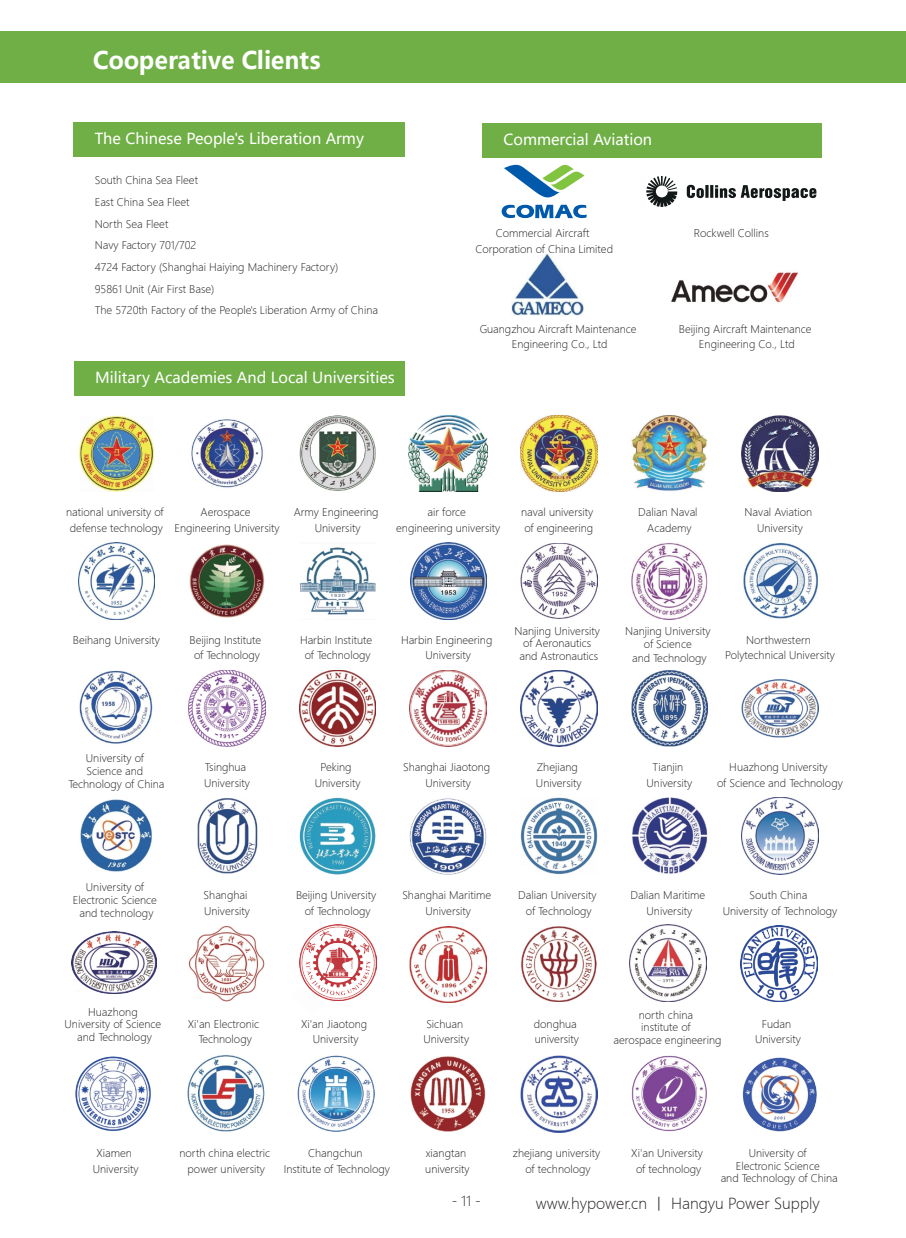
<style>
.page{position:relative;width:906px;height:1238px;background:#fff}
.page>*{position:absolute;margin:0;border:0;box-sizing:border-box;transform-origin:0 0}
.t1{font:700 24px "Microsoft Ya Hei";color:#fff}
.t2{font:15px "Microsoft Ya Hei";color:#fff}
.t3{font:300 15px "Microsoft Ya Hei";color:#241f1f}
.t4{font:300 13.5px "Microsoft Ya Hei";color:#262220}
.t5{font:300 10.5px/15.6px "Microsoft Ya Hei";color:#241f1f;text-align:center}
</style>
<div class="page">
<div style="left:0;top:31px;width:906px;height:52px;background:#70af46"></div>
<div style="left:73px;top:123px;width:331px;height:34px;background:#70af46"></div>
<svg style="left:646px;top:176px;width:31px;height:31px"></svg>
<svg style="left:687px;top:185px;width:129px;height:16px"></svg>
<svg style="left:501px;top:164px;width:86px;height:55px"></svg>
<img style="left:671px;top:272px;width:127px;height:30px">
<img style="left:511px;top:253px;width:73px;height:62px">
<div style="left:482px;top:124px;width:340px;height:34px;background:#70af46"></div>
<div style="left:74px;top:362px;width:330px;height:34px;background:#70af46"></div>
<img style="left:78px;top:542px;width:77px;height:77px">
<img style="left:189px;top:544px;width:76px;height:73px">
<img style="left:410px;top:542px;width:76px;height:77px">
<img style="left:300px;top:547px;width:76px;height:68px">
<img style="left:299px;top:797px;width:77px;height:77px">
<img style="left:79px;top:415px;width:75px;height:76px">
<img style="left:631px;top:543px;width:76px;height:76px">
<img style="left:520px;top:543px;width:77px;height:76px">
<img style="left:520px;top:415px;width:77px;height:76px">
<img style="left:631px;top:415px;width:76px;height:76px">
<img style="left:299px;top:415px;width:77px;height:76px">
<img style="left:409px;top:415px;width:78px;height:76px">
<img style="left:520px;top:670px;width:77px;height:76px">
<img style="left:631px;top:670px;width:76px;height:76px">
<img style="left:410px;top:670px;width:76px;height:76px">
<img style="left:79px;top:670px;width:74px;height:74px">
<img style="left:189px;top:670px;width:76px;height:76px">
<img style="left:80px;top:799px;width:72px;height:73px">
<img style="left:299px;top:670px;width:77px;height:76px">
<img style="left:197px;top:798px;width:60px;height:76px">
<img style="left:191px;top:419px;width:72px;height:69px">
<img style="left:410px;top:798px;width:76px;height:76px">
<img style="left:520px;top:798px;width:77px;height:76px">
<img style="left:632px;top:798px;width:75px;height:76px">
<img style="left:741px;top:415px;width:77px;height:76px">
<img style="left:743px;top:543px;width:75px;height:76px">
<img style="left:741px;top:679px;width:77px;height:58px">
<img style="left:741px;top:798px;width:77px;height:76px">
<img style="left:72px;top:931px;width:85px;height:62px">
<img style="left:188px;top:925px;width:77px;height:76px">
<img style="left:299px;top:924px;width:77px;height:76px">
<img style="left:299px;top:985px;width:23px;height:15px">
<img style="left:410px;top:926px;width:76px;height:76px">
<img style="left:521px;top:926px;width:76px;height:75px">
<img style="left:630px;top:924px;width:76px;height:77px">
<img style="left:740px;top:925px;width:77px;height:76px">
<img style="left:75px;top:1056px;width:76px;height:75px">
<img style="left:188px;top:1055px;width:76px;height:76px">
<img style="left:298px;top:1055px;width:76px;height:76px">
<img style="left:410px;top:1056px;width:76px;height:75px">
<img style="left:521px;top:1055px;width:76px;height:77px">
<img style="left:631px;top:1055px;width:76px;height:77px">
<img style="left:742px;top:1057px;width:75px;height:75px">
<h1 class="t1" style="left:93px;top:43px;width:229px">Cooperative Clients</h1>
<h2 class="t2" style="left:95px;top:129px;width:271px">The Chinese People's Liberation Army</h2>
<p class="t5" style="left:95px;top:170px;width:285px;line-height:21.6px;text-align:left">South China Sea Fleet<br>East China Sea Fleet<br>North Sea Fleet<br>Navy Factory 701/702<br>4724 Factory (Shanghai Haiying Machinery Factory)<br>95861 Unit (Air First Base)<br>The 5720th Factory of the People's Liberation Army of China</p>
<h2 class="t2" style="left:95px;top:368px;width:301px">Military Academies And Local Universities</h2>
<h2 class="t2" style="left:503px;top:130px;width:150px">Commercial Aviation</h2>
<p class="t5" style="left:496px;top:225px;width:95px">Commercial Aircraft</p>
<p class="t5" style="left:694px;top:225px;width:76px">Rockwell Collins</p>
<p class="t5" style="left:475px;top:241px;width:139px">Corporation of China Limited</p>
<p class="t5" style="left:479px;top:321px;width:158px">Guangzhou Aircraft Maintenance<br>Engineering Co., Ltd</p>
<p class="t5" style="left:679px;top:321px;width:134px">Beijing Aircraft Maintenance<br>Engineering Co., Ltd</p>
<p class="t5" style="left:66px;top:504px;width:99px">national university of defense technology</p>
<p class="t5" style="left:521px;top:504px;width:74px">naval university of engineering</p>
<p class="t5" style="left:638px;top:504px;width:61px">Dalian Naval<br>Academy</p>
<p class="t5" style="left:294px;top:504px;width:86px">Army Engineering<br>University</p>
<p class="t5" style="left:396px;top:504px;width:106px">air force<br>engineering university</p>
<p class="t5" style="left:174px;top:504px;width:107px">Aerospace<br>Engineering University</p>
<p class="t5" style="left:744px;top:504px;width:69px">Naval Aviation<br>University</p>
<p class="t5" style="left:73px;top:632px;width:89px">Beihang University</p>
<p class="t5" style="left:190px;top:632px;width:73px">Beijing Institute of Technology</p>
<p class="t5" style="left:401px;top:632px;width:93px">Harbin Engineering<br>University</p>
<p class="t5" style="left:514px;top:624px;width:87px;line-height:12.6px">Nanjing University of Aeronautics and Astronautics</p>
<p class="t5" style="left:300px;top:632px;width:74px">Harbin Institute of Technology</p>
<p class="t5" style="left:625px;top:624px;width:87px;line-height:13.5px">Nanjing University of Science<br>and Technology</p>
<p class="t5" style="left:725px;top:631px;width:111px">Northwestern<br>Polytechnical University</p>
<p class="t5" style="left:68px;top:752px;width:97px;line-height:12.6px">University of<br>Science and<br>Technology of China</p>
<p class="t5" style="left:73px;top:881px;width:86px;line-height:12.6px">University of<br>Electronic Science and technology</p>
<p class="t5" style="left:204px;top:759px;width:47px;text-align:left">Tsinghua<br>University</p>
<p class="t5" style="left:315px;top:759px;width:47px">Peking<br>University</p>
<p class="t5" style="left:403px;top:759px;width:88px">Shanghai Jiaotong<br>University</p>
<p class="t5" style="left:536px;top:759px;width:47px;text-align:left">Zhejiang<br>University</p>
<p class="t5" style="left:646px;top:759px;width:47px">Tianjin<br>University</p>
<p class="t5" style="left:717px;top:759px;width:127px">Huazhong University<br>of Science and Technology</p>
<p class="t5" style="left:204px;top:887px;width:48px;text-align:left">Shanghai<br>University</p>
<p class="t5" style="left:296px;top:887px;width:82px">Beijing University of Technology</p>
<p class="t5" style="left:402px;top:887px;width:90px">Shanghai Maritime<br>University</p>
<p class="t5" style="left:518px;top:887px;width:80px">Dalian University of Technology</p>
<p class="t5" style="left:630px;top:887px;width:76px">Dalian Maritime<br>University</p>
<p class="t5" style="left:722px;top:887px;width:116px">South China<br>University of Technology</p>
<p class="t5" style="left:65px;top:1005px;width:98px;line-height:12.6px">Huazhong<br>University of Science and Technology</p>
<p class="t5" style="left:188px;top:1015px;width:73px">Xi'an Electronic<br>Technology</p>
<p class="t5" style="left:301px;top:1015px;width:68px">Xi'an Jiaotong<br>University</p>
<p class="t5" style="left:423px;top:1015px;width:47px;text-align:left">Sichuan<br>University</p>
<p class="t5" style="left:534px;top:1015px;width:47px;text-align:left">donghua university</p>
<p class="t5" style="left:613px;top:1008px;width:109px;line-height:12.6px">north china<br>institute of<br>aerospace engineering</p>
<p class="t5" style="left:755px;top:1015px;width:47px">Fudan<br>University</p>
<p class="t5" style="left:93px;top:1144px;width:47px">Xiamen<br>University</p>
<p class="t5" style="left:179px;top:1144px;width:92px">north china electric power university</p>
<p class="t5" style="left:284px;top:1144px;width:108px">Changchun<br>Institute of Technology</p>
<p class="t5" style="left:425px;top:1144px;width:46px;text-align:left">xiangtan university</p>
<p class="t5" style="left:513px;top:1144px;width:89px">zhejiang university of technology</p>
<p class="t5" style="left:631px;top:1144px;width:73px">Xi'an University of technology</p>
<p class="t5" style="left:720px;top:1146px;width:119px;line-height:12.6px">University of<br>Electronic Science<br>and Technology of China</p>
<p class="t4" style="left:452px;top:1192px;width:31px">- 11 -</p>
<h2 class="t3" style="left:536px;top:1193px;width:285px">www.hypower.cn 丨 Hangyu Power Supply</h2>
</div>
